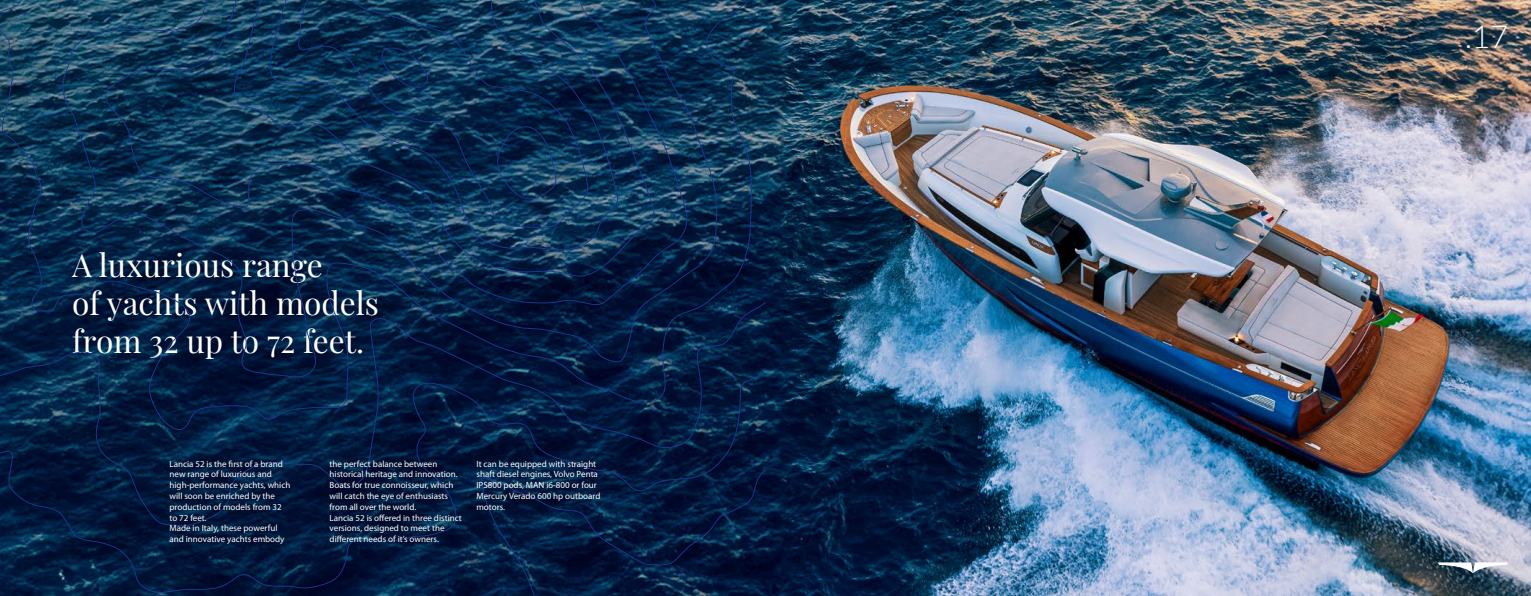
<style>
.page{position:relative;width:1531px;height:596px;background:#fff}
.page>*{position:absolute;margin:0;border:0;box-sizing:border-box;transform-origin:0 0}
.t1{font:31.6px/37.9px "Playfair Display";color:#fff}
.t2{font:300 31.6px "Lato";color:#fff}
.t3{font:9px/10.8px "Myriad Pro";color:#fff}
</style>
<div class="page">
<img style="left:765px;top:0;width:766px;height:595px">
<svg style="left:1437px;top:562px;width:71px;height:11px"></svg>
<svg style="left:0;top:0;width:765px;height:595px;background:#09284a"></svg>
<h1 class="t1" style="left:72px;top:243px;width:308px">A luxurious range<br>of yachts with models from 32 up to 72 feet.</h1>
<p class="t3" style="left:170px;top:457px;width:122px">Lancia 52 is the first of a brand new range of luxurious and high-performance yachts, which will soon be enriched by the production of models from 32 to 72 feet.<br>Made in Italy, these powerful and innovative yachts embody</p>
<p class="t3" style="left:476px;top:457px;width:126px">It can be equipped with straight shaft diesel engines, Volvo Penta<br>IPS800 pods, MAN i6-800 or four<br>Mercury Verado 600 hp outboard motors.</p>
<p class="t3" style="left:330px;top:457px;width:134px">the perfect balance between historical heritage and innovation.<br>Boats for true connoisseur, which will catch the eye of enthusiasts from all over the world.<br>Lancia 52 is offered in three distinct versions, designed to meet the different needs of it’s owners.</p>
<h1 class="t2" style="left:1465px;top:20px;width:44px">.17</h1>
</div>
